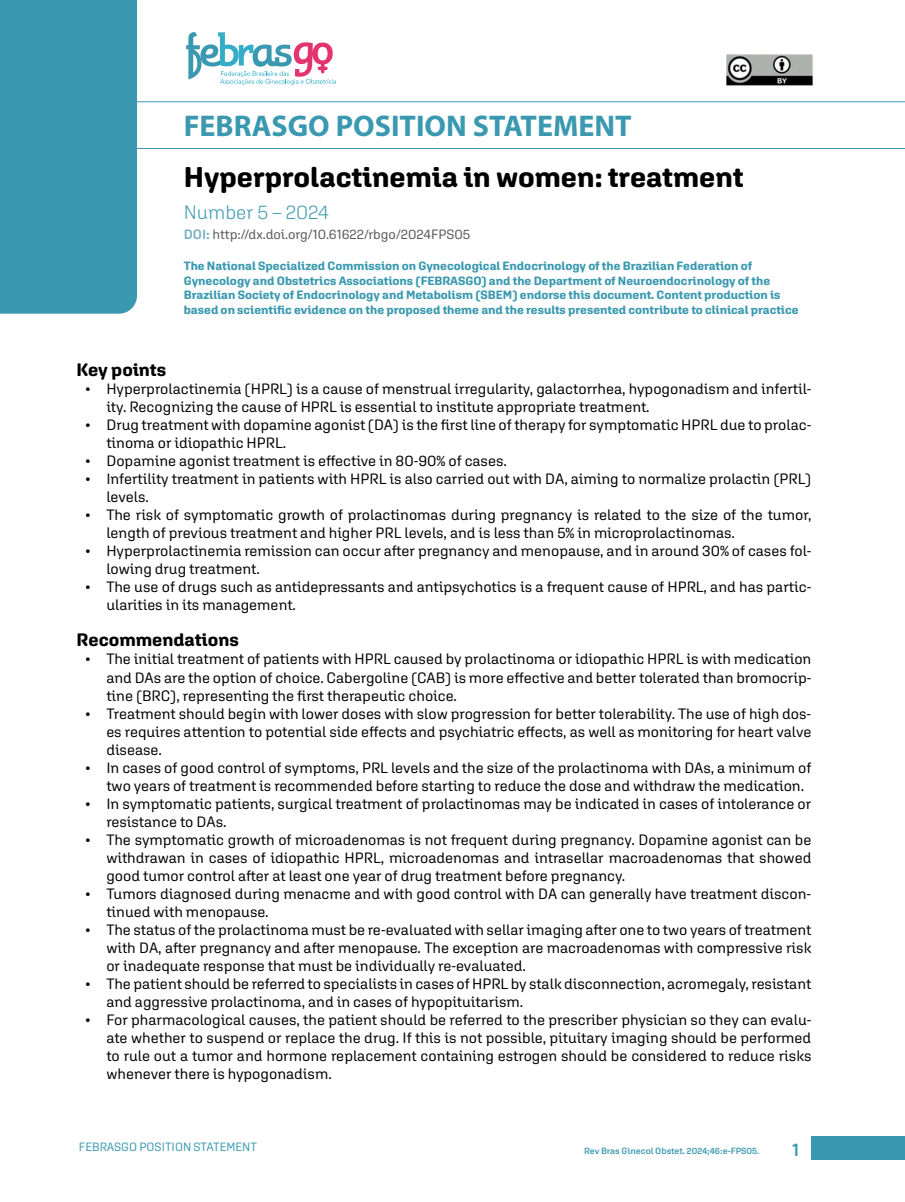
<style>
.page{position:relative;width:905px;height:1202px;background:#fff}
.page>*{position:absolute;margin:0;border:0;box-sizing:border-box;transform-origin:0 0}
.t1{font:700 30px "Myriad Pro";color:#3a99b0}
.t2{font:700 28.5px "Aglet Sans";color:#000}
.t3{font:300 19.5px "Aglet Sans";color:#3a99b0}
.t4{font:700 18px "Aglet Sans";color:#000}
.t5{font:600 18px "Aglet Sans";color:#3a99b0}
.t6{font:15px/18px "Aglet Sans";color:#000}
.t7{font:13.5px "Aglet Sans";color:#575756}
.t8{font:700 12px/14.4px "Aglet Sans";color:#3a99b0}
.t9{font:12px "Aglet Sans";color:#3a99b0}
.t10{font:600 9px "Aglet Sans";color:#3a99b0}
.s1{font-weight:600;color:#70acbf}
</style>
<div class="page">
<div style="left:811px;top:1135px;width:93px;height:23px;background:#3a99b0"></div>
<svg style="left:0;top:0;width:904px;height:313px"></svg>
<img style="left:726px;top:54px;width:86px;height:31px">
<h1 class="t1" style="left:184px;top:106px;width:449px">FEBRASGO POSITION STATEMENT</h1>
<h2 class="t2" style="left:184px;top:160px;width:561px">Hyperprolactinemia in women: treatment</h2>
<h3 class="t3" style="left:184px;top:200px;width:147px">Number 5 – 2024</h3>
<p class="t7" style="left:184px;top:226px;width:288px"><span class="s1">DOI:</span> http://dx.doi.org/10.61622/rbgo/2024FPS05</p>
<p class="t8" style="left:184px;top:259px;width:616px">The National Specialized Commission on Gynecological Endocrinology of the Brazilian Federation of Gynecology and Obstetrics Associations (FEBRASGO) and the Department of Neuroendocrinology of the Brazilian Society of Endocrinology and Metabolism (SBEM) endorse this document. Content production is based on scientific evidence on the proposed theme and the results presented contribute to clinical practice</p>
<p class="t4" style="left:77px;top:359px;width:91px">Key points</p>
<p class="t6" style="left:106px;top:380px;width:706px;text-indent:-21px">• Hyperprolactinemia (HPRL) is a cause of menstrual irregularity, galactorrhea, hypogonadism and infertil&shy;ity. Recognizing the cause of HPRL is essential to institute appropriate treatment.</p>
<p class="t6" style="left:106px;top:416px;width:706px;text-indent:-21px">• Drug treatment with dopamine agonist (DA) is the first line of therapy for symptomatic HPRL due to prolac&shy;tinoma or idiopathic HPRL.</p>
<p class="t6" style="left:85px;top:452px;width:423px">• Dopamine agonist treatment is effective in 80-90% of cases.</p>
<p class="t6" style="left:106px;top:470px;width:706px;text-indent:-21px">• Infertility treatment in patients with HPRL is also carried out with DA, aiming to normalize prolactin (PRL) levels.</p>
<p class="t6" style="left:106px;top:506px;width:706px;text-indent:-21px">• The risk of symptomatic growth of prolactinomas during pregnancy is related to the size of the tumor, length of previous treatment and higher PRL levels, and is less than 5% in microprolactinomas.</p>
<p class="t6" style="left:106px;top:542px;width:706px;text-indent:-21px">• Hyperprolactinemia remission can occur after pregnancy and menopause, and in around 30% of cases fol&shy;lowing drug treatment.</p>
<p class="t6" style="left:106px;top:578px;width:706px;text-indent:-21px">• The use of drugs such as antidepressants and antipsychotics is a frequent cause of HPRL, and has partic&shy;ularities in its management.</p>
<p class="t4" style="left:77px;top:629px;width:164px">Recommendations</p>
<p class="t6" style="left:106px;top:650px;width:706px;text-align:justify;text-indent:-21px">• The initial treatment of patients with HPRL caused by prolactinoma or idiopathic HPRL is with medication and DAs are the option of choice. Cabergoline (CAB) is more effective and better tolerated than bromocrip&shy;tine (BRC), representing the first therapeutic choice.</p>
<p class="t6" style="left:106px;top:704px;width:706px;text-align:justify;text-indent:-21px">• Treatment should begin with lower doses with slow progression for better tolerability. The use of high dos&shy;es requires attention to potential side effects and psychiatric effects, as well as monitoring for heart valve disease.</p>
<p class="t6" style="left:106px;top:758px;width:706px;text-indent:-21px">• In cases of good control of symptoms, PRL levels and the size of the prolactinoma with DAs, a minimum of two years of treatment is recommended before starting to reduce the dose and withdraw the medication.</p>
<p class="t6" style="left:106px;top:794px;width:706px;text-indent:-21px">• In symptomatic patients, surgical treatment of prolactinomas may be indicated in cases of intolerance or resistance to DAs.</p>
<p class="t6" style="left:106px;top:830px;width:706px;text-align:justify;text-indent:-21px">• The symptomatic growth of microadenomas is not frequent during pregnancy. Dopamine agonist can be withdrawan in cases of idiopathic HPRL, microadenomas and intrasellar macroadenomas that showed good tumor control after at least one year of drug treatment before pregnancy.</p>
<p class="t6" style="left:106px;top:884px;width:706px;text-indent:-21px">• Tumors diagnosed during menacme and with good control with DA can generally have treatment discon&shy;tinued with menopause.</p>
<p class="t6" style="left:106px;top:920px;width:706px;text-align:justify;text-indent:-21px">• The status of the prolactinoma must be re-evaluated with sellar imaging after one to two years of treatment with DA, after pregnancy and after menopause. The exception are macroadenomas with compressive risk or inadequate response that must be individually re-evaluated.</p>
<p class="t6" style="left:106px;top:974px;width:706px;text-indent:-21px">• The patient should be referred to specialists in cases of HPRL by stalk disconnection, acromegaly, resistant and aggressive prolactinoma, and in cases of hypopituitarism.</p>
<p class="t6" style="left:106px;top:1010px;width:706px;text-align:justify;text-indent:-21px">• For pharmacological causes, the patient should be referred to the prescriber physician so they can evalu&shy;ate whether to suspend or replace the drug. If this is not possible, pituitary imaging should be performed to rule out a tumor and hormone replacement containing estrogen should be considered to reduce risks whenever there is hypogonadism.</p>
<p class="t9" style="left:79px;top:1139px;width:179px">FEBRASGO POSITION STATEMENT</p>
<p class="t10" style="left:584px;top:1145px;width:177px">Rev Bras Ginecol Obstet. 2024;46:e-FPS05.</p>
<p class="t5" style="left:792px;top:1138px;width:9px">1</p>
</div>
